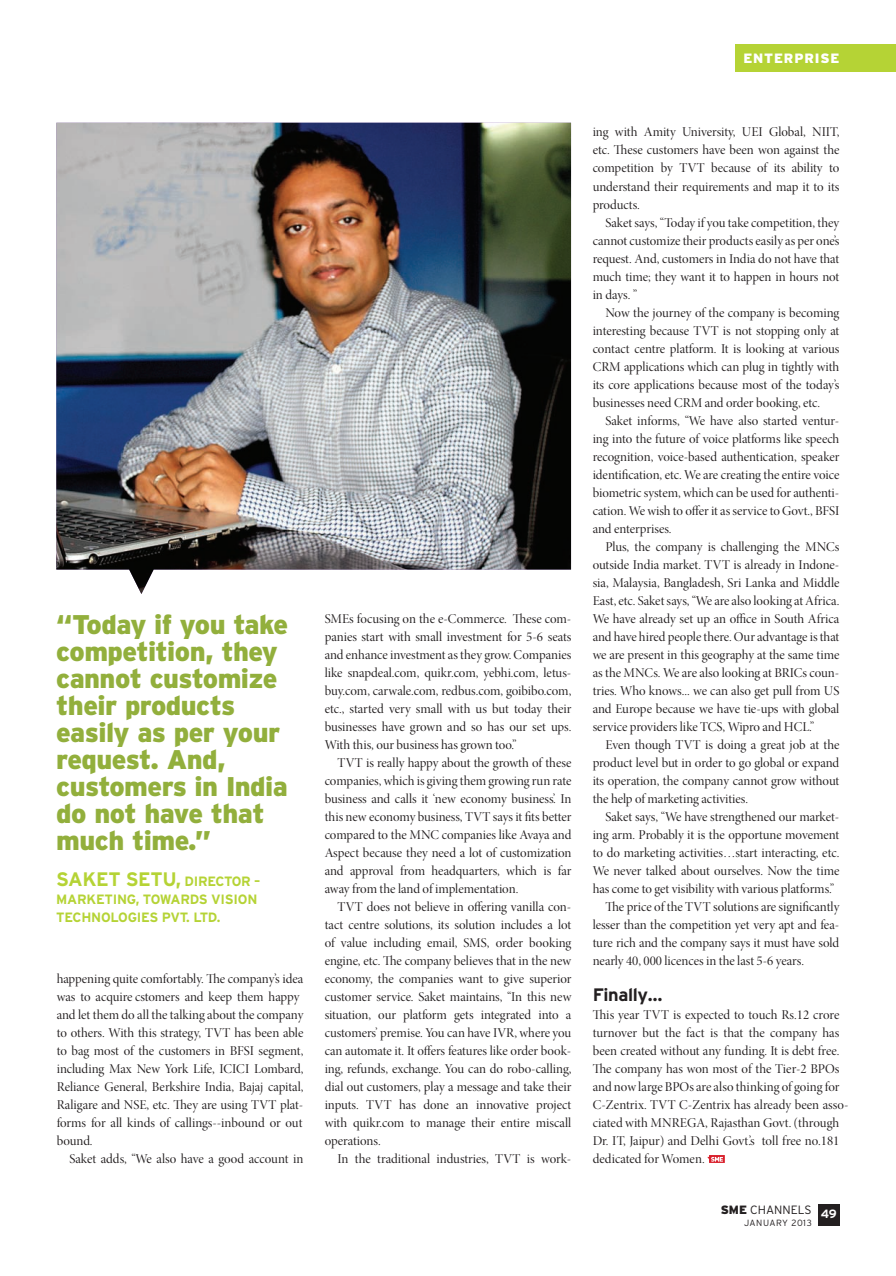
<style>
.page{position:relative;width:896px;height:1276px;background:#fff}
.page>*{position:absolute;margin:0;border:0;box-sizing:border-box;transform-origin:0 0}
.Subhead_Big{font:900 27px/27px "Interstate";letter-spacing:-.02em;color:#92af3c}
.Subhead_CAPS{font:700 19.5px "Interstate";letter-spacing:-.02em;color:#b5d335}
.Subhead_Big-2{font:700 18px "Interstate";letter-spacing:-.02em;color:#231f20}
.Body_Text{font:13.5px/18px "Minion Pro Disp";letter-spacing:-.005em;color:#231f20;text-align:justify}
.Body_Text_-0_Indent{font:13.5px/18px "Minion Pro Disp";letter-spacing:.005em;color:#231f20}
.Subhead_CAPS-2{font:700 13.5px/18px "Interstate";letter-spacing:-.02em;color:#b5d335}
.Body_Text-2{font:900 13.5px "Interstate";letter-spacing:.06em;color:#fff}
.Body_Text-3{font:300 12px "Interstate";color:#231f20}
.t1{font:700 12px "Interstate";color:#fff}
.t2{font:300 9px "Interstate";letter-spacing:.06em;color:#231f20}
.s1{font-size:13.5px}
.s2{font-weight:900}
</style>
<div class="page">
<img style="left:56px;top:123px;width:515px;height:471px">
<svg style="left:707px;top:1155px;width:18px;height:7px"></svg>
<div style="left:818px;top:1204px;width:21px;height:21px;background:#231f20"></div>
<div style="left:735px;top:44px;width:161px;height:28px;background:#b5d335"></div>
<p class="Body_Text-2" style="left:743px;top:51px;width:97px">ENTERPRISE</p>
<p class="Subhead_Big" style="left:56px;top:610px;width:233px">“Today if you take competition, they cannot customize their products easily as per your request. And, customers in India do not have that much time.”</p>
<p class="Subhead_CAPS" style="left:56px;top:868px;width:206px">SAKET SETU, <span class="s1">DIRECTOR –</span></p>
<p class="Subhead_CAPS-2" style="left:56px;top:890px;width:203px">MARKETING, TOWARDS VISION<br>TECHNOLOGIES PVT. LTD.</p>
<p class="Body_Text" style="left:57px;top:969px;width:248px;text-align:left">happening quite comfortably. The company’s idea was to acquire cstomers and keep them happy and let them do all the talking about the company to others. With this strategy, TVT has been able to bag most of the customers in BFSI segment, including Max New York Life, ICICI Lombard, Reliance General, Berkshire India, Bajaj capital, Raligare and NSE, etc. They are using TVT plat&shy;forms for all kinds of callings--inbound or out bound.</p>
<p class="Body_Text" style="left:69px;top:1149px;width:235px">Saket adds, “We also have a good account in</p>
<p class="Body_Text" style="left:325px;top:609px;width:248px">SMEs focusing on the e-Commerce. These com&shy;panies start with small investment for 5-6 seats and enhance investment as they grow. Companies like snapdeal.com, quikr.com, yebhi.com, letus&shy;buy.com, carwale.com, redbus.com, goibibo.com, etc., started very small with us but today their businesses have grown and so has our set ups.<br>With this, our business has grown too.”</p>
<p class="Body_Text" style="left:325px;top:753px;width:248px;text-indent:13px">TVT is really happy about the growth of these companies, which is giving them growing run rate business and calls it ‘new economy business’. In this new economy business, TVT says it fits better compared to the MNC companies like Avaya and Aspect because they need a lot of customization and approval from headquarters, which is far away from the land of implementation.</p>
<p class="Body_Text" style="left:325px;top:897px;width:248px;text-indent:13px">TVT does not believe in offering vanilla con&shy;tact centre solutions, its solution includes a lot of value including email, SMS, order booking engine, etc. The company believes that in the new economy, the companies want to give superior customer service. Saket maintains, “In this new situation, our platform gets integrated into a customers’ premise. You can have IVR, where you can automate it. It offers features like order book&shy;ing, refunds, exchange. You can do robo-calling, dial out customers, play a message and take their inputs. TVT has done an innovative project with quikr.com to manage their entire miscall operations.</p>
<p class="Body_Text" style="left:337px;top:1149px;width:235px">In the traditional industries, TVT is work-</p>
<p class="Body_Text" style="left:592px;top:123px;width:248px">ing with Amity University, UEI Global, NIIT, etc. These customers have been won against the competition by TVT because of its ability to understand their requirements and map it to its products.</p>
<p class="Body_Text" style="left:592px;top:213px;width:248px;text-indent:13px">Saket says, “Today if you take competition, they cannot customize their products easily as per one’s request. And, customers in India do not have that much time; they want it to happen in hours not in days. ”</p>
<p class="Body_Text" style="left:592px;top:303px;width:248px;text-indent:13px">Now the journey of the company is becoming interesting because TVT is not stopping only at contact centre platform. It is looking at various CRM applications which can plug in tightly with its core applications because most of the today’s businesses need CRM and order booking, etc.</p>
<p class="Body_Text" style="left:592px;top:411px;width:248px;text-indent:13px">Saket informs, “We have also started ventur&shy;ing into the future of voice platforms like speech recognition, voice-based authentication, speaker identification, etc. We are creating the entire voice biometric system, which can be used for authenti&shy;cation. We wish to offer it as service to Govt., BFSI and enterprises.</p>
<p class="Body_Text" style="left:592px;top:537px;width:248px;text-indent:13px">Plus, the company is challenging the MNCs outside India market. TVT is already in Indone&shy;sia, Malaysia, Bangladesh, Sri Lanka and Middle East, etc. Saket says, “We are also looking at Africa.<br>We have already set up an office in South Africa and have hired people there. Our advantage is that we are present in this geography at the same time as the MNCs. We are also looking at BRICs coun&shy;tries. Who knows... we can also get pull from US and Europe because we have tie-ups with global service providers like TCS, Wipro and HCL.”</p>
<p class="Body_Text" style="left:592px;top:735px;width:248px;text-indent:13px">Even though TVT is doing a great job at the product level but in order to go global or expand its operation, the company cannot grow without the help of marketing activities.</p>
<p class="Body_Text" style="left:592px;top:807px;width:248px;text-indent:13px">Saket says, “We have strengthened our market&shy;ing arm. Probably it is the opportune movement to do marketing activities…start interacting, etc.<br>We never talked about ourselves. Now the time has come to get visibility with various platforms.”</p>
<p class="Body_Text" style="left:592px;top:897px;width:248px;text-indent:13px">The price of the TVT solutions are significantly lesser than the competition yet very apt and fea&shy;ture rich and the company says it must have sold nearly 40, 000 licences in the last 5-6 years.</p>
<p class="Subhead_Big-2" style="left:592px;top:984px;width:71px">Finally…</p>
<p class="Body_Text_-0_Indent" style="left:592px;top:1005px;width:257px">This year TVT is expected to touch Rs.12 crore turnover but the fact is that the company has been created without any funding. It is debt free.<br>The company has won most of the Tier-2 BPOs and now large BPOs are also thinking of going for C-Zentrix. TVT C-Zentrix has already been asso&shy;ciated with MNREGA, Rajasthan Govt. (through Dr. IT, Jaipur) and Delhi Govt.’s toll free no.181 dedicated for Women.</p>
<p class="Body_Text-3" style="left:720px;top:1202px;width:92px"><span class="s2">SME</span> CHANNELS</p>
<p class="t2" style="left:744px;top:1217px;width:69px">JANUARY 2013</p>
<p class="t1" style="left:820px;top:1207px;width:17px">49</p>
</div>
